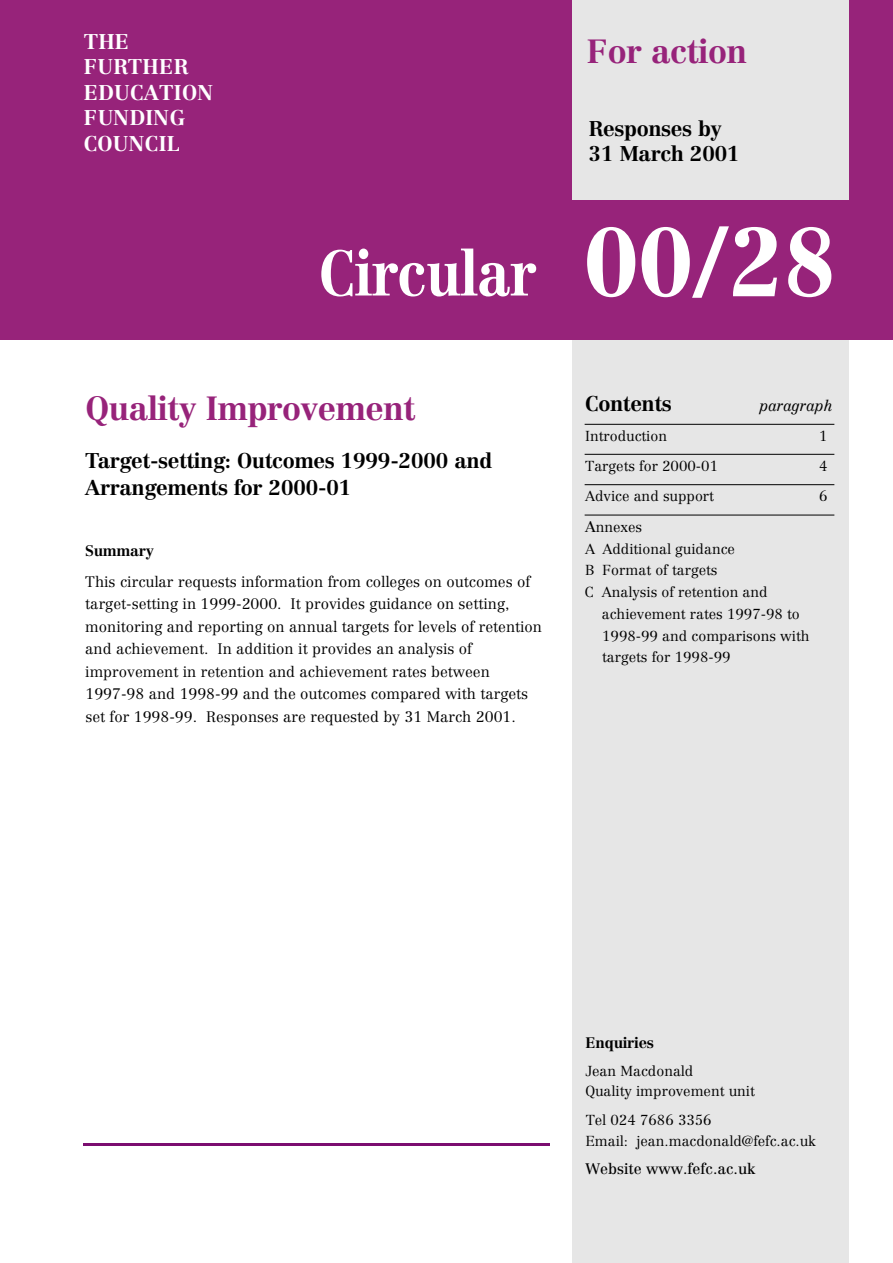
<style>
.page{position:relative;width:893px;height:1263px;background:#fff}
.page>*{position:absolute;margin:0;border:0;box-sizing:border-box;transform-origin:0 0}
.t1{font:700 63px "Centennial";color:#fff;scale:.9 1}
.t2{font:700 33px "Centennial";color:#97237a}
.t3{font:700 21px/27px "Centennial";color:#000}
.t4{font:700 21px/25.5px "Centennial";letter-spacing:.035em;color:#fff}
.t5{font:300 15px/22.5px "Centennial";color:#000}
.t6{font:15px "Centennial";color:#000}
.t7{font:700 15px "Centennial";color:#000}
.t8{font:italic 300 15px "Centennial";color:#000}
.t9{font:300 14.25px/19.5px "Centennial";color:#000}
.s1{font-weight:900;font-size:96px}
.s2{font-weight:400;font-size:15px}
</style>
<div class="page">
<div style="left:572px;top:314px;width:276px;height:949px;background:#e6e6e6"></div>
<div style="left:0;top:0;width:892px;height:340px;background:#97237a"></div>
<hr style="left:84px;top:1144px;width:465px;height:2px;background:#7b0d70">
<div style="left:572px;top:0;width:276px;height:200px;background:#e6e6e6"></div>
<hr style="left:585px;top:424px;width:248px;height:1px;background:#000">
<hr style="left:585px;top:454px;width:248px;height:1px;background:#000">
<hr style="left:585px;top:484px;width:248px;height:1px;background:#000">
<hr style="left:585px;top:515px;width:248px;height:1px;background:#000">
<h3 class="t4" style="left:84px;top:30px;width:131px">THE<br>F U RT H E R<br>E D U C ATION<br>F U N D I N G<br>C O U N C I L</h3>
<h2 class="t2" style="left:587px;top:38px;width:161px">For action</h2>
<h3 class="t3" style="left:589px;top:117px;width:152px;line-height:25.5px">Responses by<br>31 March 2001</h3>
<h1 class="t1" style="left:319px;top:248px;width:577px">Circular <span class="s1">00/28</span></h1>
<h2 class="t2" style="left:85px;top:395px;width:331px">Quality Improvement</h2>
<h3 class="t3" style="left:85px;top:449px;width:408px">Target-setting: Outcomes 1999-2000 and<br>Arrangements for 2000-01</h3>
<p class="t7" style="left:85px;top:545px;width:70px">Summary</p>
<p class="t5" style="left:85px;top:572px;width:458px">This circular requests information from colleges on outcomes of target-setting in 1999-2000. It provides guidance on setting, monitoring and reporting on annual targets for levels of retention and achievement. In addition it provides an analysis of improvement in retention and achievement rates between 1997-98 and 1998-99 and the outcomes compared with targets set for 1998-99. Responses are requested by 31 March 2001.</p>
<h3 class="t3" style="left:585px;top:391px;width:88px">Contents</h3>
<p class="t8" style="left:759px;top:399px;width:75px">paragraph</p>
<p class="t9" style="left:585px;top:427px;width:83px">Introduction</p>
<p class="t9" style="left:819px;top:427px;width:10px">1</p>
<p class="t9" style="left:585px;top:458px;width:134px">Targets for 2000-01</p>
<p class="t9" style="left:819px;top:458px;width:10px">4</p>
<p class="t9" style="left:585px;top:488px;width:130px">Advice and support</p>
<p class="t9" style="left:819px;top:488px;width:10px">6</p>
<p class="t9" style="left:585px;top:518px;width:59px"><span class="s2">A</span>nnexes</p>
<p class="t9" style="left:585px;top:540px;width:151px">A Additional guidance</p>
<p class="t9" style="left:585px;top:562px;width:134px">B Format of targets</p>
<p class="t9" style="left:585px;top:583px;width:184px">C Analysis of retention and</p>
<p class="t9" style="left:602px;top:605px;width:199px">achievement rates 1997-98 to</p>
<p class="t9" style="left:602px;top:627px;width:209px">1998-99 and comparisons with</p>
<p class="t9" style="left:602px;top:649px;width:130px">targets for 1998-99</p>
<p class="t7" style="left:585px;top:1037px;width:70px">Enquiries</p>
<p class="t9" style="left:585px;top:1063px;width:171px">Jean Macdonald<br>Quality improvement unit</p>
<p class="t9" style="left:585px;top:1111px;width:232px;line-height:21px">Tel 024 7686 3356<br>Email: jean.macdonald@fefc.ac.uk</p>
<p class="t6" style="left:585px;top:1163px;width:172px">Website www.fefc.ac.uk</p>
</div>
